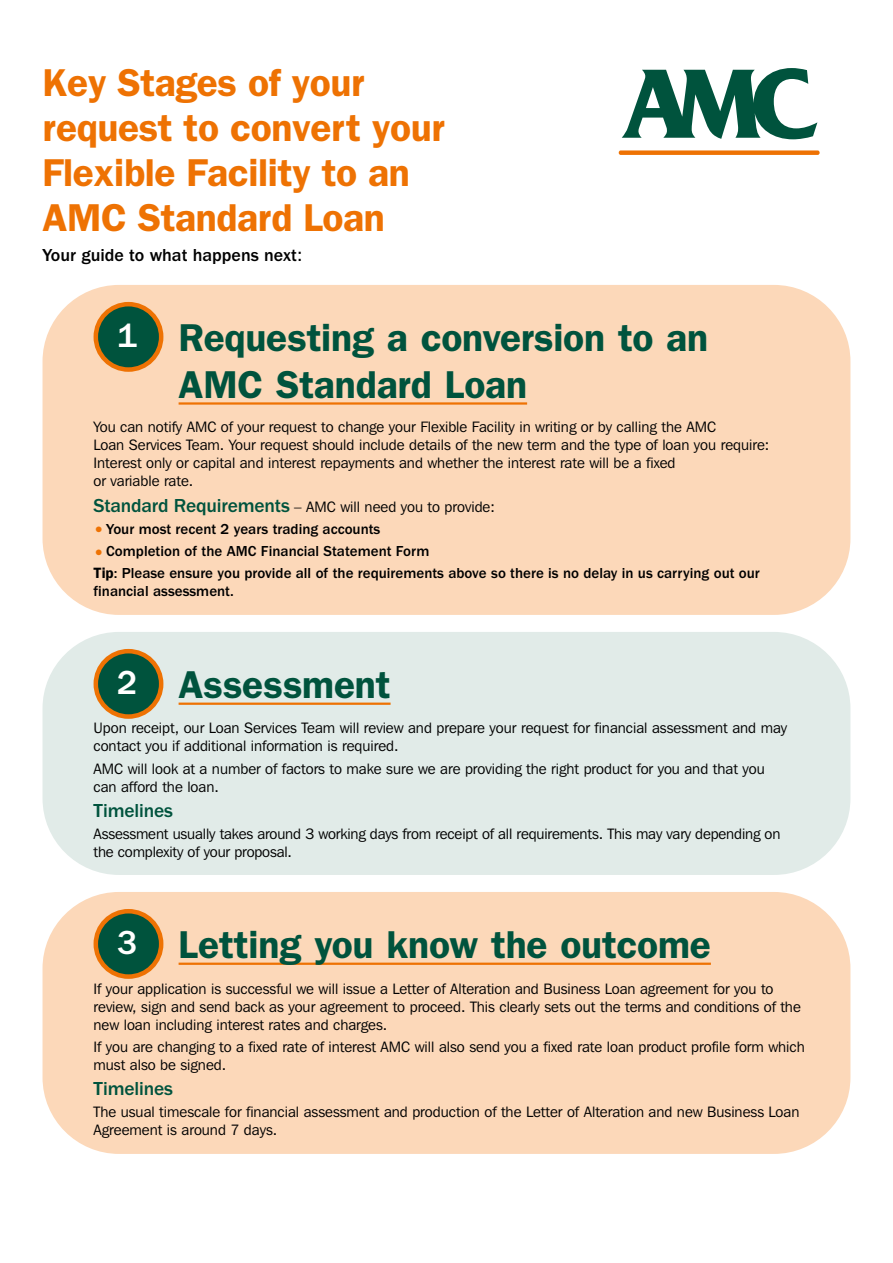
<style>
.page{position:relative;width:893px;height:1263px;background:#fff}
.page>*{position:absolute;margin:0;border:0;box-sizing:border-box;transform-origin:0 0}
.t1{font:600 39px/46.8px "Franklin Gothic";letter-spacing:-.005em;color:#00533d}
.t2{font:600 39px/45px "Franklin Gothic";letter-spacing:-.01em;color:#ee7203}
.t3{font:500 19.5px "Franklin Gothic";letter-spacing:-.01em;color:#00533d}
.t4{font:500 18px "Franklin Gothic";color:#000}
.t5{font:15px/18px "Franklin Gothic IT Cby BT";color:#000}
.t6{font:500 15px/22.2px "Franklin Gothic";color:#000}
.s1{font-family:"Franklin Gothic IT Cby BT";font-weight:400}
.s2{font-weight:500;font-size:34.5px;color:#fff}
.s3{font-family:"Franklin Gothic";font-weight:500;font-size:19.5px;color:#00533d}
.s4{font-weight:800;font-style:italic;font-size:16.5px;color:#ee7203}
.s5{font-weight:600}
</style>
<div class="page">
<svg style="left:622px;top:68px;width:195px;height:71px"></svg>
<div style="left:619px;top:150px;width:201px;height:5px;background:#ee7203;border-radius:2px"></div>
<div style="left:43px;top:285px;width:807px;height:330px;background:#fcd8b9;border-radius:77px"></div>
<div style="left:96px;top:304px;width:65px;height:66px;background:#00533d;border-radius:50%"></div>
<div style="left:94px;top:302px;width:69px;height:70px;border:4px solid #ee7203;border-radius:50%"></div>
<hr style="left:179px;top:402px;width:348px;height:3px;background:#ee7203">
<div style="left:43px;top:632px;width:807px;height:243px;background:#e1ebe8;border-radius:77px"></div>
<div style="left:96px;top:651px;width:65px;height:65px;background:#00533d;border-radius:50%"></div>
<div style="left:94px;top:649px;width:69px;height:70px;border:4px solid #ee7203;border-radius:50%"></div>
<hr style="left:179px;top:702px;width:212px;height:3px;background:#ee7203">
<div style="left:43px;top:892px;width:807px;height:262px;background:#fcd8b9;border-radius:77px"></div>
<div style="left:96px;top:911px;width:65px;height:65px;background:#00533d;border-radius:50%"></div>
<div style="left:94px;top:909px;width:69px;height:70px;border:4px solid #ee7203;border-radius:50%"></div>
<hr style="left:179px;top:962px;width:532px;height:3px;background:#ee7203">
<h1 class="t2" style="left:43px;top:59px;width:404px">Key Stages of your request to convert your<br>Flexible Facility to an<br>AMC Standard Loan</h1>
<p class="t4" style="left:43px;top:245px;width:261px">Your guide to what happens next<span class="s1">:</span></p>
<h1 class="t1" style="left:179px;top:313px;width:531px;text-indent:-61px"><span class="s2">1</span> Requesting a conversion to an<br>AMC Standard Loan</h1>
<p class="t5" style="left:94px;top:418px;width:677px">You can notify AMC of your request to change your Flexible Facility in writing or by calling the AMC<br>Loan Services Team. Your request should include details of the new term and the type of loan you require:<br>Interest only or capital and interest repayments and whether the interest rate will be a fixed<br>or variable rate.</p>
<p class="t5" style="left:94px;top:497px;width:403px"><span class="s3">Standard Requirements</span> – AMC will need you to provide:</p>
<p class="t6" style="left:94px;top:518px;width:288px"><span class="s4">•</span> Your most recent 2 years trading accounts</p>
<p class="t6" style="left:94px;top:540px;width:668px"><span class="s4">•</span> Completion of the AMC Financial Statement Form<br><span class="s5">Tip</span>: Please ensure you provide all of the requirements above so there is no delay in us carrying out our</p>
<p class="t6" style="left:94px;top:580px;width:142px">financial assessment.</p>
<h1 class="t1" style="left:117px;top:660px;width:275px"><span class="s2">2</span> Assessment</h1>
<p class="t5" style="left:94px;top:719px;width:695px">Upon receipt, our Loan Services Team will review and prepare your request for financial assessment and may contact you if additional information is required.</p>
<p class="t5" style="left:94px;top:759px;width:673px">AMC will look at a number of factors to make sure we are providing the right product for you and that you can afford the loan.</p>
<h2 class="t3" style="left:94px;top:799px;width:81px">Timelines</h2>
<p class="t5" style="left:94px;top:825px;width:688px">Assessment usually takes around 3 working days from receipt of all requirements. This may vary depending on the complexity of your proposal.</p>
<h1 class="t1" style="left:117px;top:920px;width:595px"><span class="s2">3</span> Letting you know the outcome</h1>
<p class="t5" style="left:94px;top:979px;width:709px">If your application is successful we will issue a Letter of Alteration and Business Loan agreement for you to review, sign and send back as your agreement to proceed. This clearly sets out the terms and conditions of the new loan including interest rates and charges.</p>
<p class="t5" style="left:94px;top:1037px;width:713px">If you are changing to a fixed rate of interest AMC will also send you a fixed rate loan product profile form which must also be signed.</p>
<h2 class="t3" style="left:94px;top:1078px;width:81px">Timelines</h2>
<p class="t5" style="left:94px;top:1103px;width:707px">The usual timescale for financial assessment and production of the Letter of Alteration and new Business Loan<br>Agreement is around 7 days.</p>
</div>
